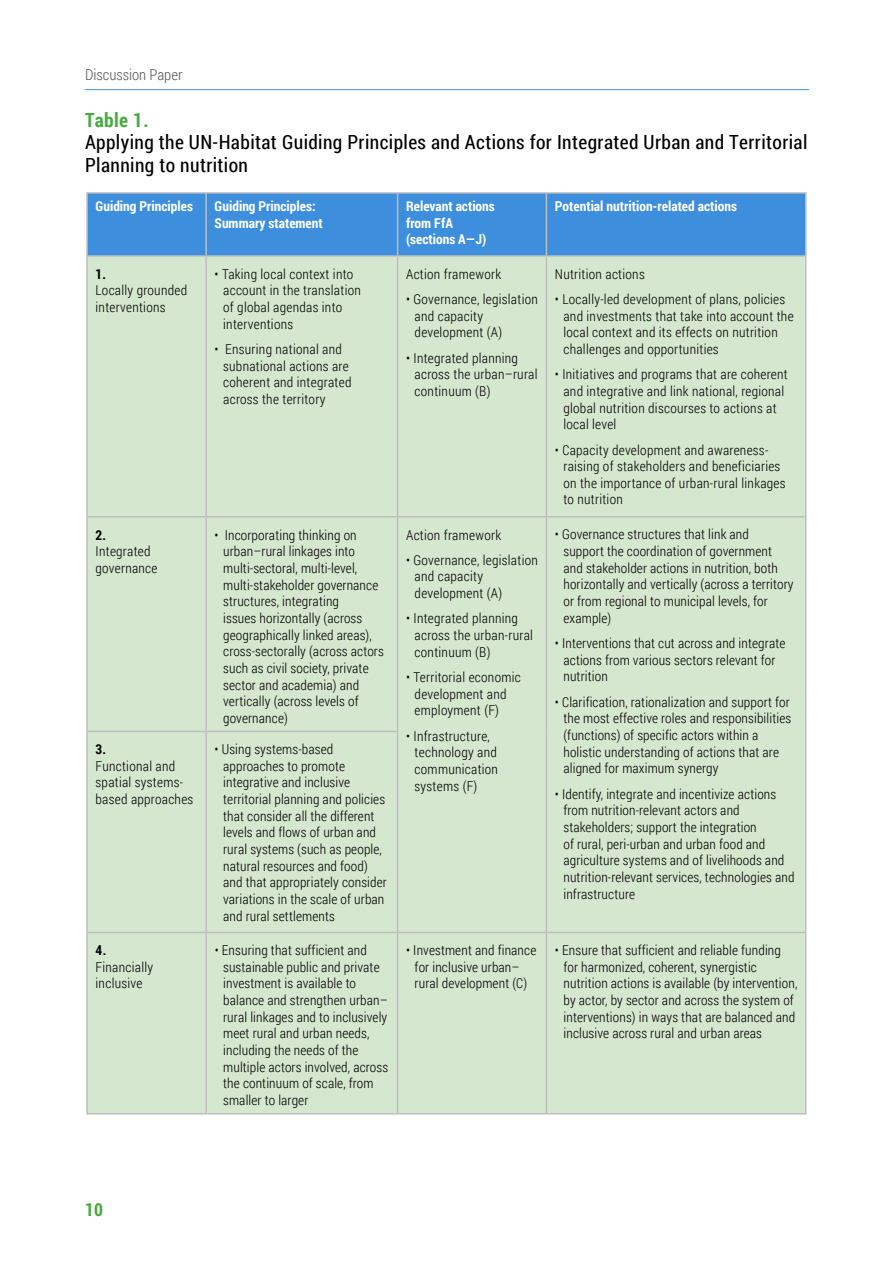
<style>
.page{position:relative;width:893px;height:1263px;background:#fff}
.page>*{position:absolute;margin:0;border:0;box-sizing:border-box;transform-origin:0 0}
.t1{font:19.5px/22.5px "Roboto Condensed";letter-spacing:.02em;color:#000}
.t2{font:700 19.5px "Roboto Condensed";letter-spacing:.02em;color:#49aa42}
.t3{font:700 18px "Roboto Condensed";color:#49aa42}
.t4{font:300 15px "Roboto Condensed";color:#58595b}
.t5{font:300 13.65px/16.6px "Roboto Condensed";letter-spacing:.01em;color:#000}
.t6{font:700 13.65px/16.4px "Roboto Condensed";color:#fff}
.t7{font:700 13.65px "Roboto Condensed";color:#000}
</style>
<div class="page">
<hr style="left:85px;top:89px;width:724px;height:1px;background:#3e8ede">
<div style="left:88px;top:194px;width:717px;height:61px;background:#3e8ede"></div>
<div style="left:88px;top:257px;width:717px;height:856px;background:#d6e7cf"></div>
<hr style="left:86px;top:194px;width:2px;height:61px;background:#bcbec0">
<hr style="left:205px;top:194px;width:2px;height:61px;background:#bcbec0">
<hr style="left:397px;top:194px;width:1px;height:61px;background:#bcbec0">
<hr style="left:546px;top:194px;width:1px;height:61px;background:#bcbec0">
<hr style="left:86px;top:257px;width:2px;height:259px;background:#bcbec0">
<hr style="left:205px;top:257px;width:2px;height:259px;background:#bcbec0">
<hr style="left:397px;top:257px;width:1px;height:259px;background:#bcbec0">
<hr style="left:546px;top:257px;width:1px;height:259px;background:#bcbec0">
<hr style="left:805px;top:257px;width:1px;height:259px;background:#bcbec0">
<hr style="left:86px;top:516px;width:120px;height:1px;background:#bcbec0">
<hr style="left:86px;top:517px;width:2px;height:214px;background:#bcbec0">
<hr style="left:206px;top:516px;width:192px;height:1px;background:#bcbec0">
<hr style="left:205px;top:517px;width:2px;height:214px;background:#bcbec0">
<hr style="left:398px;top:516px;width:148px;height:1px;background:#bcbec0">
<hr style="left:397px;top:517px;width:1px;height:214px;background:#bcbec0">
<hr style="left:546px;top:516px;width:260px;height:1px;background:#bcbec0">
<hr style="left:546px;top:517px;width:1px;height:214px;background:#bcbec0">
<hr style="left:805px;top:517px;width:1px;height:214px;background:#bcbec0">
<hr style="left:86px;top:731px;width:120px;height:1px;background:#bcbec0">
<hr style="left:86px;top:732px;width:2px;height:200px;background:#bcbec0">
<hr style="left:206px;top:731px;width:192px;height:1px;background:#bcbec0">
<hr style="left:205px;top:732px;width:2px;height:200px;background:#bcbec0">
<hr style="left:397px;top:732px;width:1px;height:200px;background:#bcbec0">
<hr style="left:546px;top:731px;width:1px;height:201px;background:#bcbec0">
<hr style="left:805px;top:731px;width:1px;height:201px;background:#bcbec0">
<hr style="left:86px;top:932px;width:120px;height:1px;background:#bcbec0">
<hr style="left:86px;top:933px;width:2px;height:180px;background:#bcbec0">
<hr style="left:206px;top:932px;width:192px;height:1px;background:#bcbec0">
<hr style="left:205px;top:933px;width:2px;height:180px;background:#bcbec0">
<hr style="left:398px;top:932px;width:148px;height:1px;background:#bcbec0">
<hr style="left:397px;top:933px;width:1px;height:180px;background:#bcbec0">
<hr style="left:546px;top:932px;width:260px;height:1px;background:#bcbec0">
<hr style="left:546px;top:933px;width:1px;height:180px;background:#bcbec0">
<hr style="left:805px;top:933px;width:1px;height:180px;background:#bcbec0">
<hr style="left:86px;top:1113px;width:120px;height:1px;background:#bcbec0">
<hr style="left:206px;top:1113px;width:192px;height:1px;background:#bcbec0">
<hr style="left:398px;top:1113px;width:148px;height:1px;background:#bcbec0">
<hr style="left:546px;top:1113px;width:260px;height:1px;background:#bcbec0">
<hr style="left:86px;top:255px;width:120px;height:2px;background:#bcbec0">
<hr style="left:206px;top:255px;width:192px;height:2px;background:#bcbec0">
<hr style="left:398px;top:255px;width:148px;height:2px;background:#bcbec0">
<hr style="left:546px;top:255px;width:260px;height:2px;background:#bcbec0">
<hr style="left:86px;top:192px;width:120px;height:2px;background:#bcbec0">
<hr style="left:206px;top:192px;width:192px;height:2px;background:#bcbec0">
<hr style="left:398px;top:192px;width:148px;height:2px;background:#bcbec0">
<hr style="left:546px;top:192px;width:260px;height:2px;background:#bcbec0">
<hr style="left:805px;top:194px;width:1px;height:61px;background:#bcbec0">
<p class="t4" style="left:85px;top:64px;width:99px">Discussion Paper</p>
<h1 class="t2" style="left:85px;top:106px;width:65px">Table 1.</h1>
<h1 class="t1" style="left:85px;top:130px;width:724px">Applying the UN-Habitat Guiding Principles and Actions for Integrated Urban and Territorial<br>Planning to nutrition</h1>
<p class="t6" style="left:96px;top:198px;width:99px">Guiding Principles</p>
<p class="t6" style="left:215px;top:198px;width:110px">Guiding Principles:<br>Summary statement</p>
<p class="t6" style="left:406px;top:198px;width:90px">Relevant actions from FfA (sections A—J)</p>
<p class="t6" style="left:555px;top:198px;width:184px">Potential nutrition-related actions</p>
<p class="t7" style="left:96px;top:264px;width:12px">1.</p>
<p class="t5" style="left:96px;top:282px;width:93px">Locally grounded interventions</p>
<p class="t5" style="left:406px;top:265px;width:96px">Action framework</p>
<p class="t5" style="left:415px;top:290px;width:125px;text-indent:-9px">• Governance, legislation and capacity development (A)</p>
<p class="t5" style="left:415px;top:349px;width:124px;text-indent:-9px">• Integrated planning across the urban–rural continuum (B)</p>
<p class="t5" style="left:555px;top:265px;width:91px">Nutrition actions</p>
<p class="t5" style="left:563px;top:290px;width:232px;text-indent:-9px">• Locally-led development of plans, policies and investments that take into account the local context and its effects on nutrition challenges and opportunities</p>
<p class="t5" style="left:563px;top:366px;width:226px;text-indent:-9px">• Initiatives and programs that are coherent and integrative and link national, regional global nutrition discourses to actions at local level</p>
<p class="t5" style="left:563px;top:441px;width:224px;text-indent:-9px">• Capacity development and awareness&shy;raising of stakeholders and beneficiaries on the importance of urban-rural linkages to nutrition</p>
<p class="t5" style="left:223px;top:265px;width:139px;text-indent:-9px">• Taking local context into account in the translation of global agendas into interventions</p>
<p class="t5" style="left:223px;top:340px;width:130px;text-indent:-9px">• Ensuring national and subnational actions are coherent and integrated across the territory</p>
<p class="t7" style="left:96px;top:525px;width:12px">2.</p>
<p class="t5" style="left:96px;top:543px;width:63px">Integrated governance</p>
<p class="t7" style="left:96px;top:739px;width:12px">3.</p>
<p class="t5" style="left:96px;top:757px;width:99px">Functional and spatial systems&shy;based approaches</p>
<p class="t5" style="left:223px;top:526px;width:162px;text-indent:-9px">• Incorporating thinking on urban–rural linkages into multi-sectoral, multi-level, multi-stakeholder governance structures, integrating<br>issues horizontally (across geographically linked areas), cross-sectorally (across actors such as civil society, private sector and academia) and vertically (across levels of governance)</p>
<p class="t5" style="left:406px;top:526px;width:96px">Action framework</p>
<p class="t5" style="left:415px;top:551px;width:125px;text-indent:-9px">• Governance, legislation and capacity development (A)</p>
<p class="t5" style="left:415px;top:610px;width:120px;text-indent:-9px">• Integrated planning across the urban-rural continuum (B)</p>
<p class="t5" style="left:415px;top:668px;width:108px;text-indent:-9px">• Territorial economic development and employment (F)</p>
<p class="t5" style="left:415px;top:727px;width:85px;text-indent:-9px">• Infrastructure, technology and communication systems (F)</p>
<p class="t5" style="left:223px;top:740px;width:165px;text-indent:-9px">• Using systems-based approaches to promote integrative and inclusive territorial planning and policies that consider all the different levels and flows of urban and rural systems (such as people, natural resources and food) and that appropriately consider variations in the scale of urban and rural settlements</p>
<p class="t5" style="left:563px;top:526px;width:232px;text-indent:-9px">• Governance structures that link and<br>support the coordination of government and stakeholder actions in nutrition, both horizontally and vertically (across a territory or from regional to municipal levels, for example)</p>
<p class="t5" style="left:563px;top:634px;width:223px;text-indent:-9px">• Interventions that cut across and integrate actions from various sectors relevant for nutrition</p>
<p class="t5" style="left:563px;top:693px;width:229px;text-indent:-9px">• Clarification, rationalization and support for the most effective roles and responsibilities (functions) of specific actors within a holistic understanding of actions that are aligned for maximum synergy</p>
<p class="t5" style="left:563px;top:785px;width:233px;text-indent:-9px">• Identify, integrate and incentivize actions from nutrition-relevant actors and stakeholders; support the integration<br>of rural, peri-urban and urban food and agriculture systems and of livelihoods and nutrition-relevant services, technologies and infrastructure</p>
<p class="t7" style="left:96px;top:940px;width:12px">4.</p>
<p class="t5" style="left:96px;top:958px;width:59px">Financially inclusive</p>
<p class="t5" style="left:223px;top:941px;width:166px;text-indent:-9px">• Ensuring that sufficient and sustainable public and private investment is available to balance and strengthen urban– rural linkages and to inclusively meet rural and urban needs, including the needs of the multiple actors involved, across the continuum of scale, from smaller to larger</p>
<p class="t5" style="left:415px;top:941px;width:123px;text-indent:-9px">• Investment and finance for inclusive urban– rural development (C)</p>
<p class="t5" style="left:563px;top:941px;width:235px;text-indent:-9px">• Ensure that sufficient and reliable funding for harmonized, coherent, synergistic nutrition actions is available (by intervention, by actor, by sector and across the system of interventions) in ways that are balanced and inclusive across rural and urban areas</p>
<h2 class="t3" style="left:85px;top:1197px;width:19px">10</h2>
</div>
